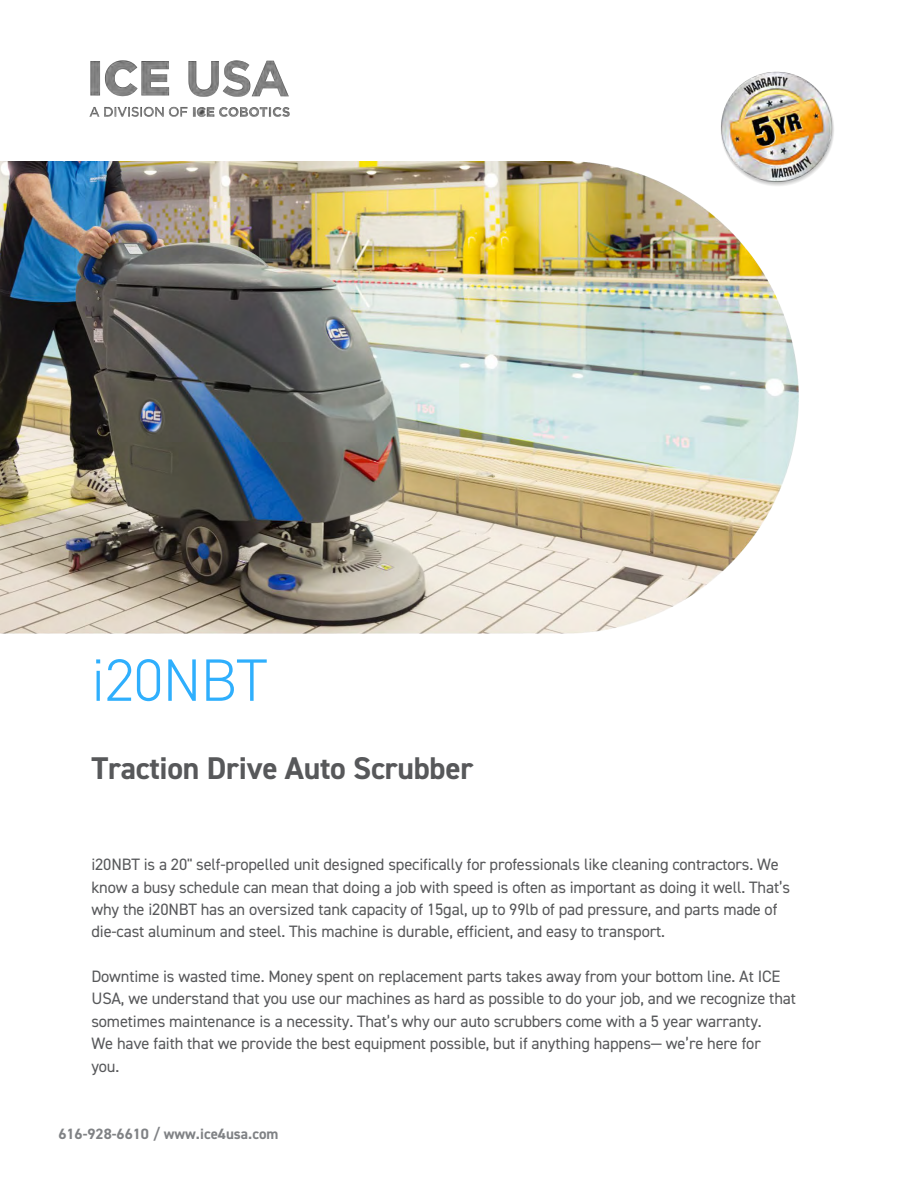
<style>
.page{position:relative;width:918px;height:1188px;background:#fff}
.page>*{position:absolute;margin:0;border:0;box-sizing:border-box;transform-origin:0 0}
.t1{font:300 60px "DIN2014";letter-spacing:-.005em;color:#2faffd}
.t2{font:700 31.5px "DIN2014";letter-spacing:-.01em;color:#57585a}
.t3{font:16.5px/22.4px "DIN2014";letter-spacing:-.01em;color:#57585a}
.t4{font:700 15px "DIN2014";color:#808285}
</style>
<div class="page">
<img style="left:89px;top:60px;width:201px;height:57px">
<img style="left:0;top:162px;width:799px;height:472px">
<img style="left:694px;top:71px;width:140px;height:139px">
<h1 class="t1" style="left:91px;top:644px;width:177px">i20NBT</h1>
<h2 class="t2" style="left:91px;top:748px;width:383px">Traction Drive Auto Scrubber</h2>
<p class="t3" style="left:91px;top:853px;width:700px">i20NBT is a 20" self-propelled unit designed specifically for professionals like cleaning contractors. We know a busy schedule can mean that doing a job with speed is often as important as doing it well. That’s why the i20NBT has an oversized tank capacity of 15gal, up to 99lb of pad pressure, and parts made of die-cast aluminum and steel. This machine is durable, efficient, and easy to transport.</p>
<p class="t3" style="left:91px;top:965px;width:706px">Downtime is wasted time. Money spent on replacement parts takes away from your bottom line. At ICE USA, we understand that you use our machines as hard as possible to do your job, and we recognize that sometimes maintenance is a necessity. That’s why our auto scrubbers come with a 5 year warranty.<br>We have faith that we provide the best equipment possible, but if anything happens— we’re here for<br>you.</p>
<p class="t4" style="left:58px;top:1124px;width:222px">616-928-6610 / www.ice4usa.com</p>
</div>
